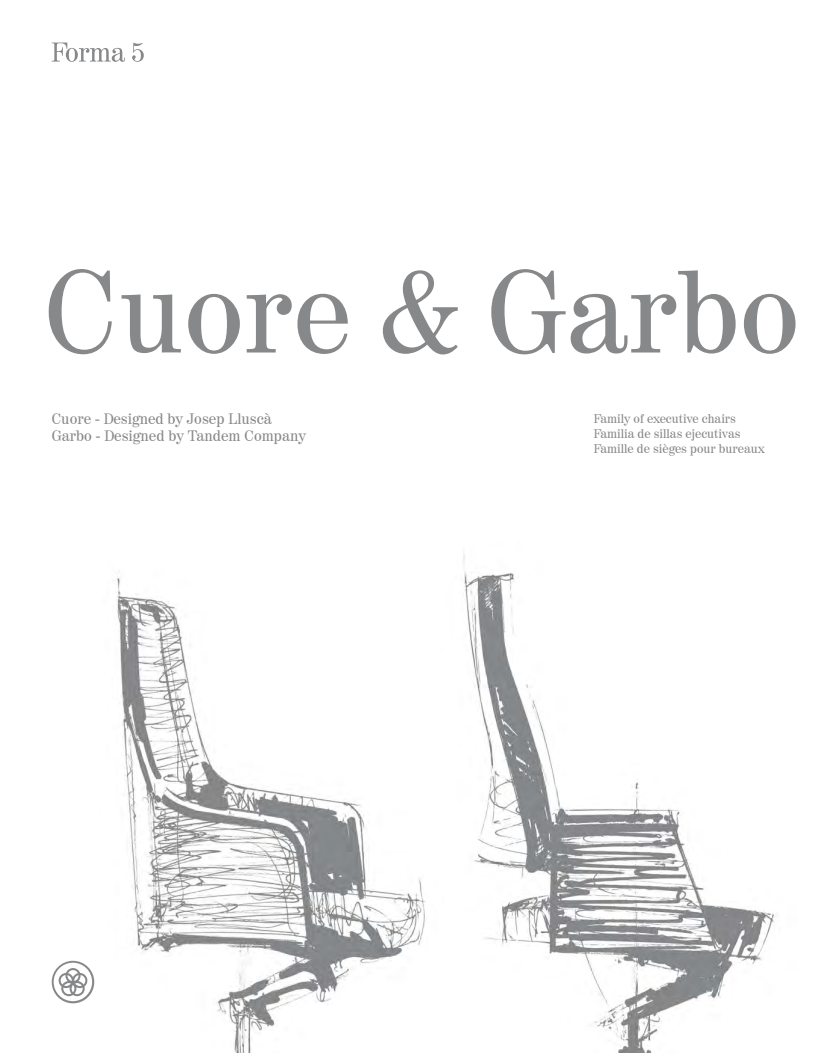
<style>
.page{position:relative;width:839px;height:1053px;background:#fff}
.page>*{position:absolute;margin:0;border:0;box-sizing:border-box;transform-origin:0 0}
.t1{font:116.25px "Century 725 BT";color:#87888a}
.t2{font:15px "Century 725 BT";color:#87888a}
.t3{font:12.5px/15px "Century 725 BT";color:#87888a}
</style>
<div class="page">
<svg style="left:52px;top:43px;width:73px;height:19px"></svg>
<svg style="left:132px;top:43px;width:12px;height:19px"></svg>
<svg style="left:52px;top:960px;width:42px;height:43px"></svg>
<img style="left:117px;top:570px;width:297px;height:482px">
<img style="left:414px;top:554px;width:361px;height:498px">
<h1 class="t1" style="left:45px;top:240px;width:756px">Cuore &amp; Garbo</h1>
<p class="t2" style="left:52px;top:409px;width:222px">Cuore - Designed by Josep Lluscà</p>
<p class="t3" style="left:593px;top:411px;width:172px">Family of executive chairs<br>Familia de sillas ejecutivas<br>Famille de sièges pour bureaux</p>
<p class="t2" style="left:52px;top:427px;width:256px">Garbo - Designed by Tandem Company</p>
</div>
